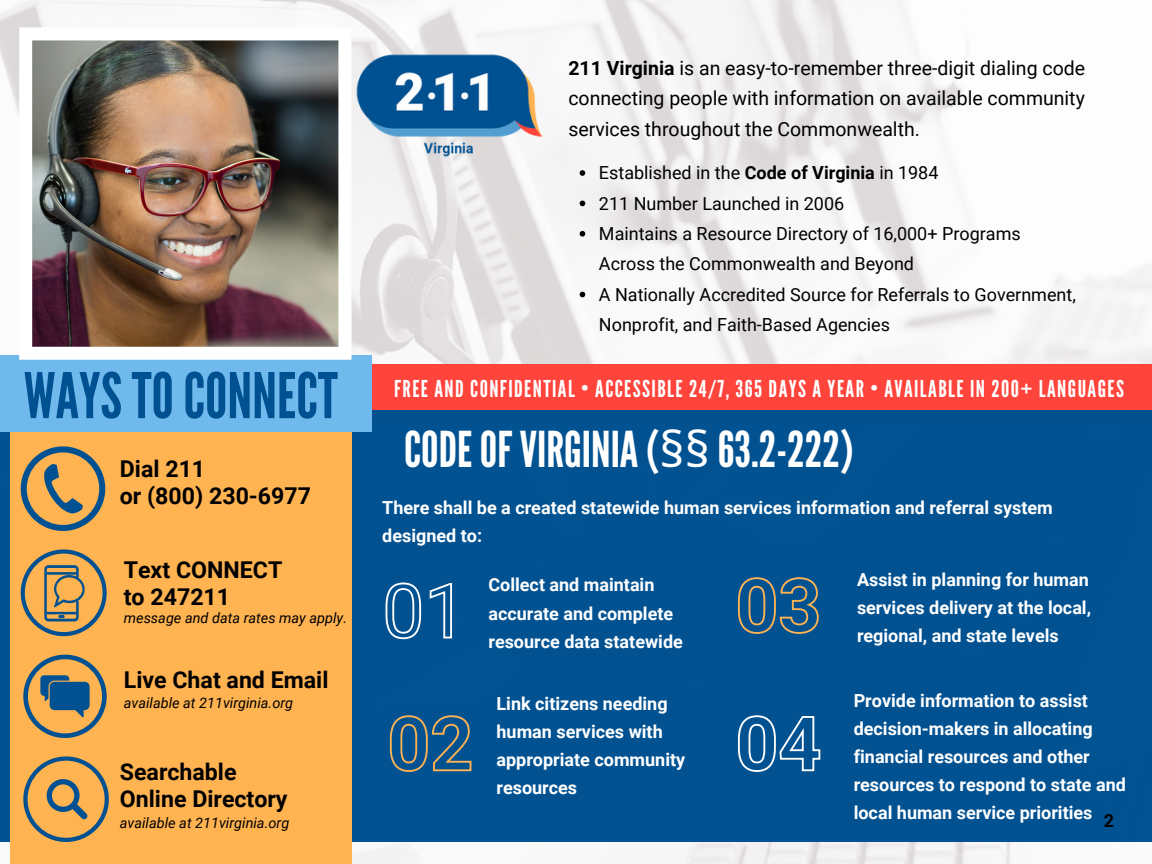
<style>
.page{position:relative;width:1152px;height:864px;background:#fff}
.page>*{position:absolute;margin:0;border:0;box-sizing:border-box;transform-origin:0 0}
.t1{font:62.85px "League Gothic";color:#005191}
.t2{font:49.35px "League Gothic";color:#fff}
.t3{font:23.25px "League Gothic";letter-spacing:.06em;color:#fff}
.t4{font:700 23.1px/27.2px "Roboto";color:#000}
.t5{font:19.5px/30.3px "Roboto";color:#000;text-align:justify}
.t6{font:700 18px/28.2px "Roboto";color:#fff}
.t7{font:18px/30.3px "Roboto";color:#000}
.t8{font:700 18px "Roboto";color:#000}
.t9{font:italic 14.55px "Roboto";color:#000}
.s1{font-weight:700}
.s2{font-family:"Noto Sans"}
</style>
<div class="page">
<img style="left:0;top:0;width:1152px;height:864px">
<div style="left:0;top:364px;width:1152px;height:58px;background:#ff443b"></div>
<div style="left:0;top:410px;width:1152px;height:432px;background:#005191"></div>
<img style="left:354px;top:52px;width:188px;height:106px">
<div style="left:10px;top:396px;width:342px;height:468px;background:#ffb351"></div>
<div style="left:0;top:355px;width:372px;height:77px;background:#70b9ec"></div>
<img style="left:19px;top:27px;width:333px;height:333px">
<svg style="left:21px;top:446px;width:84px;height:85px"></svg>
<svg style="left:23px;top:756px;width:86px;height:86px"></svg>
<svg style="left:23px;top:655px;width:84px;height:83px"></svg>
<svg style="left:21px;top:549px;width:86px;height:87px"></svg>
<svg style="left:580px;top:170px;width:5px;height:6px"></svg>
<svg style="left:580px;top:201px;width:5px;height:5px"></svg>
<svg style="left:580px;top:231px;width:5px;height:6px"></svg>
<svg style="left:580px;top:292px;width:5px;height:5px"></svg>
<svg style="left:385px;top:582px;width:67px;height:58px"></svg>
<svg style="left:389px;top:715px;width:83px;height:57px"></svg>
<svg style="left:737px;top:577px;width:82px;height:57px"></svg>
<svg style="left:737px;top:715px;width:84px;height:57px"></svg>
<h4 class="t1" style="left:24px;top:359px;width:315px">WAYSTOCONNECT</h4>
<p class="t4" style="left:120px;top:456px;width:193px">Dial 211<br>or (800) 230-6977</p>
<p class="t4" style="left:124px;top:556px;width:160px">Text CONNECT to 247211</p>
<p class="t9" style="left:124px;top:609px;width:225px">message and data rates may apply.</p>
<p class="t4" style="left:124px;top:667px;width:206px">Live Chat and Email</p>
<p class="t9" style="left:124px;top:694px;width:171px">available at 211virginia.org</p>
<p class="t4" style="left:120px;top:759px;width:169px">Searchable<br>Online Directory</p>
<h4 class="t9" style="left:120px;top:814px;width:171px">available at 211virginia.org</h4>
<h4 class="t5" style="left:568px;top:53px;width:518px"><span class="s1">211 Virginia</span> is an easy-to-remember three-digit dialing code connecting people with information on available community services throughout the Commonwealth.</h4>
<h4 class="t7" style="left:599px;top:158px;width:341px">Established in the <span class="s1">Code of Virginia</span> in 1984</h4>
<p class="t7" style="left:599px;top:188px;width:247px">211 Number Launched in 2006</p>
<p class="t7" style="left:599px;top:219px;width:423px">Maintains a Resource Directory of 16,000+ Programs<br>Across the Commonwealth and Beyond</p>
<p class="t7" style="left:599px;top:279px;width:478px">A Nationally Accredited Source for Referrals to Government,<br>Nonprofit, and Faith-Based Agencies</p>
<h6 class="t3" style="left:394px;top:376px;width:731px">FREE AND CONFIDENTIAL • ACCESSIBLE 24/7, 365 DAYS A YEAR • AVAILABLE IN 200+ LANGUAGES</h6>
<p class="t2" style="left:404px;top:421px;width:451px">CODEOFVIRGINIA(<span class="s2">§§</span> 63.2-222)</p>
<h1 class="t6" style="left:382px;top:494px;width:672px">There shall be a created statewide human services information and referral system designed to:</h1>
<p class="t6" style="left:488px;top:571px;width:196px">Collect and maintain accurate and complete resource data statewide</p>
<h3 class="t6" style="left:497px;top:690px;width:190px">Link citizens needing human services with appropriate community resources</h3>
<p class="t6" style="left:857px;top:566px;width:236px">Assist in planning for human services delivery at the local, regional, and state levels</p>
<h5 class="t6" style="left:854px;top:686px;width:274px">Provide information to assist decision-makers in allocating financial resources and other resources to respond to state and local human service priorities</h5>
<p class="t8" style="left:1104px;top:811px;width:12px">2</p>
</div>
